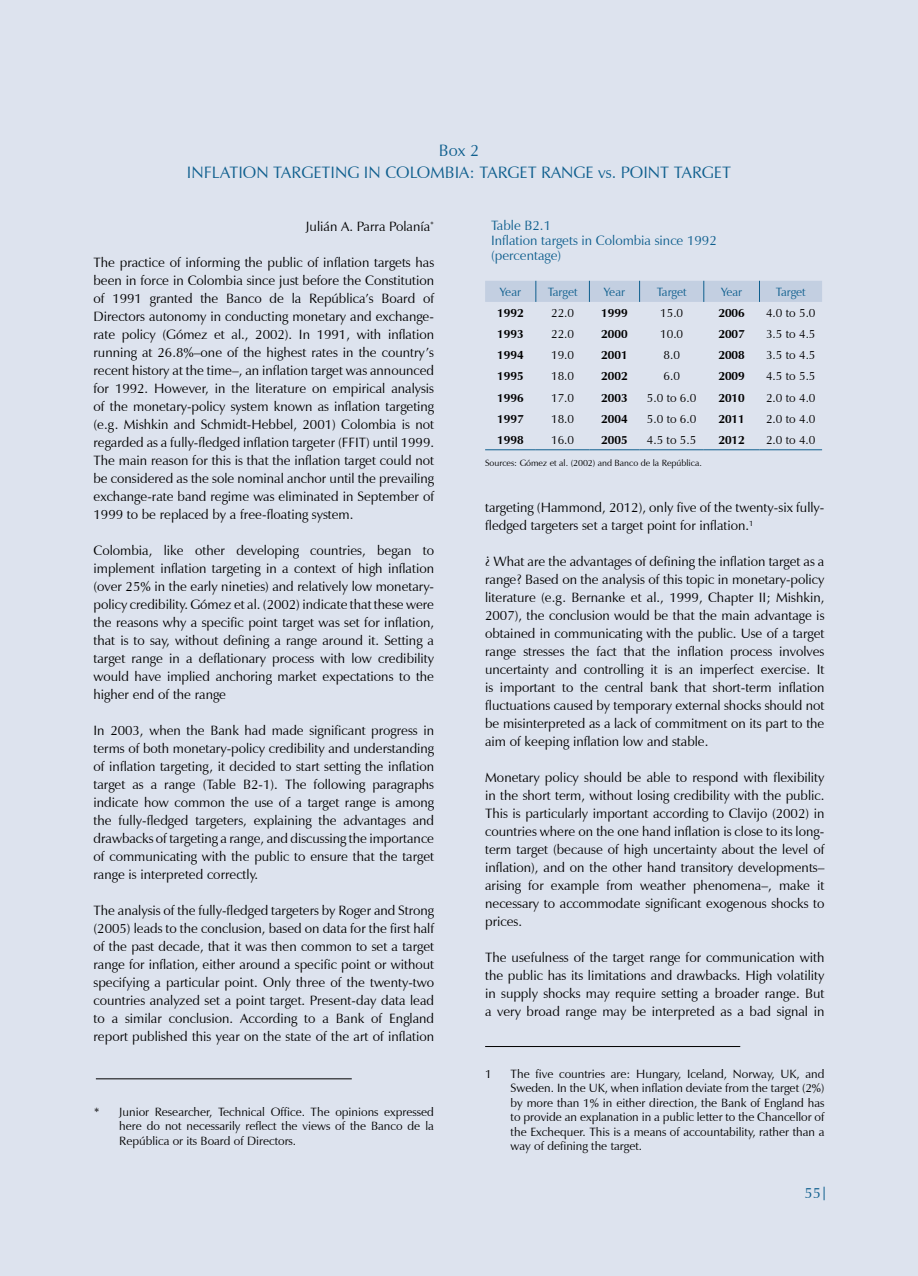
<style>
.page{position:relative;width:918px;height:1276px;background:#fff}
.page>*{position:absolute;margin:0;border:0;box-sizing:border-box;transform-origin:0 0}
.t1{font:16.5px/21.6px "Zapf Humanist 601 BT";color:#0f5f8e;text-align:center}
.t2{font:15px "Zapf Humanist 601 BT";color:#0f5f8e}
.t3{font:13.5px/18px "Zapf Humanist 601 BT";color:#000;text-align:justify}
.t4{font:13.5px/15px "Zapf Humanist 601 BT";color:#0f5f8e}
.t5{font:12px/14.4px "Zapf Humanist 601 BT";color:#000;text-align:justify}
.t6{font:700 12px "Zapf Humanist 601 BT";color:#000}
.t7{font:12px "Zapf Humanist 601 BT";color:#0f5f8e}
.t8{font:9px "Zapf Humanist 601 BT";color:#000}
</style>
<div class="page">
<div style="left:1px;top:0;width:917px;height:1276px;background:#dde3ee"></div>
<svg style="left:824px;top:1186px;width:1px;height:14px"></svg>
<hr style="left:485px;top:1046px;width:255px;height:1px;background:#000">
<hr style="left:96px;top:1078px;width:256px;height:1px;background:#000">
<div style="left:485px;top:281px;width:337px;height:21px;background:#c3cfe1"></div>
<hr style="left:485px;top:449px;width:51px;height:1px;background:#0f5f8e">
<hr style="left:536px;top:449px;width:53px;height:1px;background:#0f5f8e">
<hr style="left:589px;top:449px;width:51px;height:1px;background:#0f5f8e">
<hr style="left:640px;top:449px;width:64px;height:1px;background:#0f5f8e">
<hr style="left:704px;top:449px;width:56px;height:1px;background:#0f5f8e">
<hr style="left:760px;top:449px;width:62px;height:1px;background:#0f5f8e">
<p class="t1" style="left:187px;top:140px;width:536px">Box 2<br>INFLATION TARGETING IN COLOMBIA: TARGET RANGE vs. POINT TARGET</p>
<p class="t3" style="left:306px;top:217px;width:130px">Julián A. Parra Polanía<sup>*</sup></p>
<p class="t3" style="left:94px;top:253px;width:342px">The practice of informing the public of inflation targets has been in force in Colombia since just before the Constitution of 1991 granted the Banco de la República’s Board of Directors autonomy in conducting monetary and exchange&shy;rate policy (Gómez et al., 2002). In 1991, with inflation running at 26.8%–one of the highest rates in the country’s recent history at the time–, an inflation target was announced for 1992. However, in the literature on empirical analysis of the monetary-policy system known as inflation targeting (e.g. Mishkin and Schmidt-Hebbel, 2001) Colombia is not regarded as a fully-fledged inflation targeter (FFIT) until 1999.<br>The main reason for this is that the inflation target could not be considered as the sole nominal anchor until the prevailing exchange-rate band regime was eliminated in September of 1999 to be replaced by a free-floating system.</p>
<p class="t3" style="left:94px;top:541px;width:342px">Colombia, like other developing countries, began to implement inflation targeting in a context of high inflation (over 25% in the early nineties) and relatively low monetary&shy;policy credibility. Gómez et al. (2002) indicate that these were the reasons why a specific point target was set for inflation, that is to say, without defining a range around it. Setting a target range in a deflationary process with low credibility would have implied anchoring market expectations to the higher end of the range</p>
<p class="t3" style="left:94px;top:721px;width:342px">In 2003, when the Bank had made significant progress in terms of both monetary-policy credibility and understanding of inflation targeting, it decided to start setting the inflation target as a range (Table B2-1). The following paragraphs indicate how common the use of a target range is among the fully-fledged targeters, explaining the advantages and drawbacks of targeting a range, and discussing the importance of communicating with the public to ensure that the target range is interpreted correctly.</p>
<p class="t3" style="left:94px;top:901px;width:342px">The analysis of the fully-fledged targeters by Roger and Strong (2005) leads to the conclusion, based on data for the first half of the past decade, that it was then common to set a target range for inflation, either around a specific point or without specifying a particular point. Only three of the twenty-two countries analyzed set a point target. Present-day data lead to a similar conclusion. According to a Bank of England report published this year on the state of the art of inflation</p>
<p class="t5" style="left:119px;top:1104px;width:316px;text-indent:-26px">* Junior Researcher, Technical Office. The opinions expressed here do not necessarily reflect the views of the Banco de la República or its Board of Directors.</p>
<p class="t4" style="left:491px;top:218px;width:227px">Table B2.1<br>Inflation targets in Colombia since 1992 (percentage)</p>
<p class="t7" style="left:500px;top:284px;width:23px">Year</p>
<p class="t7" style="left:548px;top:284px;width:32px">Target</p>
<p class="t7" style="left:604px;top:284px;width:23px">Year</p>
<p class="t7" style="left:657px;top:284px;width:32px">Target</p>
<p class="t7" style="left:721px;top:284px;width:23px">Year</p>
<p class="t7" style="left:776px;top:284px;width:32px">Target</p>
<p class="t6" style="left:497px;top:305px;width:28px">1992</p>
<p class="t5" style="left:551px;top:306px;width:25px">22.0</p>
<p class="t6" style="left:601px;top:305px;width:28px">1999</p>
<p class="t5" style="left:660px;top:306px;width:25px">15.0</p>
<p class="t6" style="left:718px;top:305px;width:28px">2006</p>
<p class="t5" style="left:766px;top:306px;width:51px">4.0 to 5.0</p>
<p class="t6" style="left:497px;top:327px;width:28px">1993</p>
<p class="t5" style="left:551px;top:327px;width:25px">22.0</p>
<p class="t6" style="left:601px;top:327px;width:28px">2000</p>
<p class="t5" style="left:660px;top:327px;width:25px">10.0</p>
<p class="t6" style="left:718px;top:327px;width:28px">2007</p>
<p class="t5" style="left:766px;top:327px;width:51px">3.5 to 4.5</p>
<p class="t6" style="left:497px;top:348px;width:28px">1994</p>
<p class="t5" style="left:551px;top:348px;width:25px">19.0</p>
<p class="t6" style="left:601px;top:348px;width:28px">2001</p>
<p class="t5" style="left:663px;top:348px;width:18px">8.0</p>
<p class="t6" style="left:718px;top:348px;width:28px">2008</p>
<p class="t5" style="left:766px;top:348px;width:51px">3.5 to 4.5</p>
<p class="t6" style="left:497px;top:369px;width:28px">1995</p>
<p class="t5" style="left:551px;top:369px;width:25px">18.0</p>
<p class="t6" style="left:601px;top:369px;width:28px">2002</p>
<p class="t5" style="left:663px;top:369px;width:18px">6.0</p>
<p class="t6" style="left:718px;top:369px;width:28px">2009</p>
<p class="t5" style="left:766px;top:369px;width:51px">4.5 to 5.5</p>
<p class="t6" style="left:497px;top:390px;width:28px">1996</p>
<p class="t5" style="left:551px;top:390px;width:25px">17.0</p>
<p class="t6" style="left:601px;top:390px;width:28px">2003</p>
<p class="t5" style="left:647px;top:390px;width:51px">5.0 to 6.0</p>
<p class="t6" style="left:718px;top:390px;width:28px">2010</p>
<p class="t5" style="left:766px;top:390px;width:51px">2.0 to 4.0</p>
<p class="t6" style="left:497px;top:411px;width:28px">1997</p>
<p class="t5" style="left:551px;top:411px;width:25px">18.0</p>
<p class="t6" style="left:601px;top:411px;width:28px">2004</p>
<p class="t5" style="left:647px;top:411px;width:51px">5.0 to 6.0</p>
<p class="t6" style="left:718px;top:411px;width:28px">2011</p>
<p class="t5" style="left:766px;top:411px;width:51px">2.0 to 4.0</p>
<p class="t6" style="left:497px;top:432px;width:28px">1998</p>
<p class="t5" style="left:551px;top:432px;width:25px">16.0</p>
<p class="t6" style="left:601px;top:432px;width:28px">2005</p>
<p class="t5" style="left:647px;top:432px;width:51px">4.5 to 5.5</p>
<p class="t6" style="left:718px;top:432px;width:28px">2012</p>
<p class="t5" style="left:766px;top:432px;width:51px">2.0 to 4.0</p>
<p class="t8" style="left:485px;top:457px;width:218px">Sources: Gómez et al. (2002) and Banco de la República.</p>
<p class="t3" style="left:485px;top:498px;width:341px">targeting (Hammond, 2012), only five of the twenty-six fully&shy;fledged targeters set a target point for inflation.<sup>1</sup></p>
<p class="t3" style="left:485px;top:552px;width:341px">¿ What are the advantages of defining the inflation target as a range? Based on the analysis of this topic in monetary-policy literature (e.g. Bernanke et al., 1999, Chapter II; Mishkin, 2007), the conclusion would be that the main advantage is obtained in communicating with the public. Use of a target range stresses the fact that the inflation process involves uncertainty and controlling it is an imperfect exercise. It is important to the central bank that short-term inflation fluctuations caused by temporary external shocks should not be misinterpreted as a lack of commitment on its part to the aim of keeping inflation low and stable.</p>
<p class="t3" style="left:485px;top:768px;width:341px">Monetary policy should be able to respond with flexibility in the short term, without losing credibility with the public.<br>This is particularly important according to Clavijo (2002) in countries where on the one hand inflation is close to its long&shy;term target (because of high uncertainty about the level of inflation), and on the other hand transitory developments– arising for example from weather phenomena–, make it necessary to accommodate significant exogenous shocks to prices.</p>
<p class="t3" style="left:485px;top:948px;width:341px">The usefulness of the target range for communication with the public has its limitations and drawbacks. High volatility in supply shocks may require setting a broader range. But a very broad range may be interpreted as a bad signal in</p>
<p class="t5" style="left:511px;top:1066px;width:315px;text-indent:-26px">1 The five countries are: Hungary, Iceland, Norway, UK, and Sweden. In the UK, when inflation deviate from the target (2%) by more than 1% in either direction, the Bank of England has to provide an explanation in a public letter to the Chancellor of the Exchequer. This is a means of accountability, rather than a way of defining the target.</p>
<p class="t2" style="left:805px;top:1184px;width:18px">55</p>
</div>
